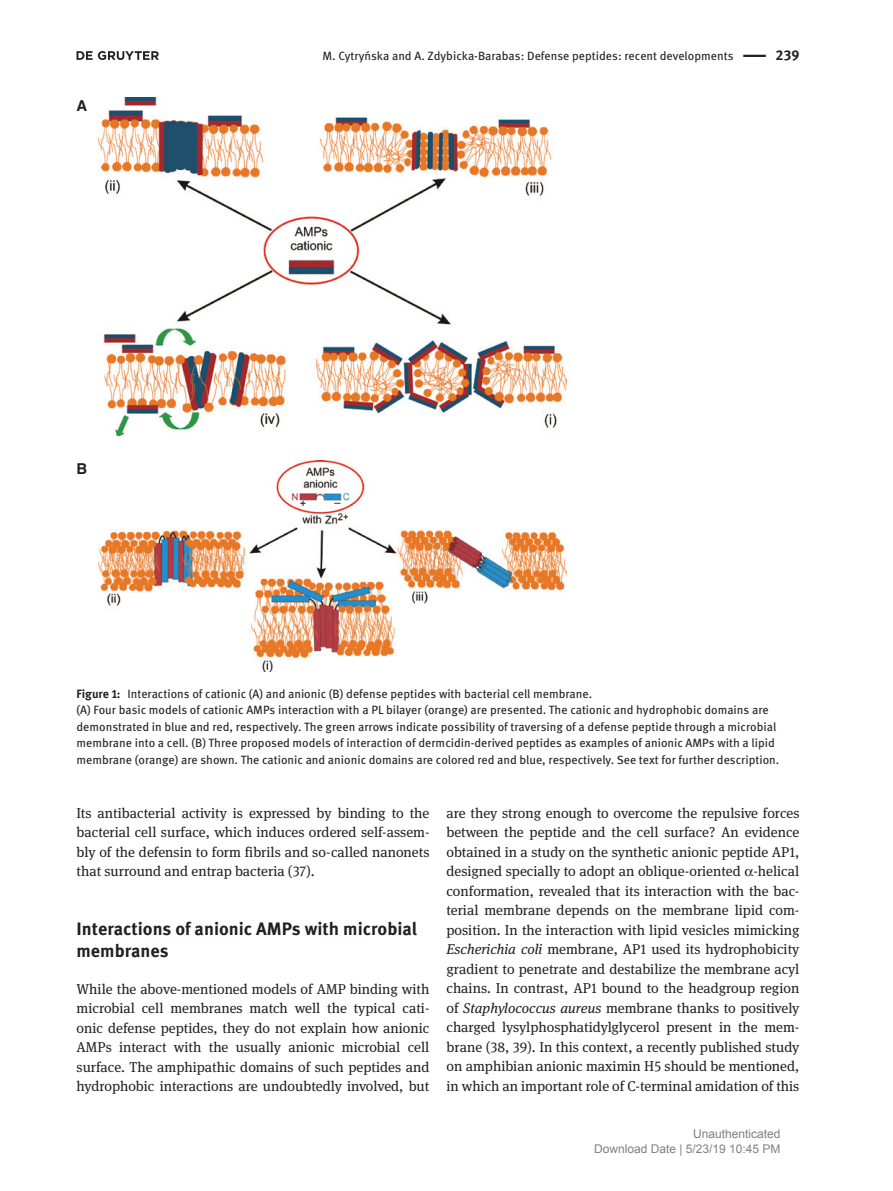
<style>
.page{position:relative;width:893px;height:1191px;background:#fff}
.page>*{position:absolute;margin:0;border:0;box-sizing:border-box;transform-origin:0 0}
.t1{font:700 18px/22.5px "DG Meta Science";color:#231f20}
.t2{font:700 15px "Helvetica";color:#231f20}
.t3{font:14.25px/19.5px "DG Meta Serif Science";color:#231f20;text-align:justify}
.t4{font:700 14.25px "DG Meta Science";color:#231f20}
.t5{font:12px/16.5px "DG Meta Science";color:#231f20}
.t6{font:12px/15px "Arial";color:#808080;text-align:right}
.s1{font-weight:700}
.s2{font-style:italic}
</style>
<div class="page">
<hr style="left:743px;top:55px;width:23px;height:2px;background:#231f20">
<img style="left:98px;top:460px;width:468px;height:211px">
<img style="left:98px;top:98px;width:469px;height:338px">
<svg style="left:77px;top:51px;width:82px;height:9px"></svg>
<p class="t2" style="left:77px;top:96px;width:12px">A</p>
<p class="t2" style="left:77px;top:460px;width:12px">B</p>
<p class="t5" style="left:322px;top:47px;width:412px">M. Cytryńska and A. Zdybicka-Barabas: Defense peptides: recent developments</p>
<p class="t4" style="left:776px;top:44px;width:25px">239</p>
<p class="t5" style="left:77px;top:684px;width:704px"><span class="s1">Figure 1:</span> Interactions of cationic (A) and anionic (B) defense peptides with bacterial cell membrane.<br>(A) Four basic models of cationic AMPs interaction with a PL bilayer (orange) are presented. The cationic and hydrophobic domains are demonstrated in blue and red, respectively. The green arrows indicate possibility of traversing of a defense peptide through a microbial membrane into a cell. (B) Three proposed models of interaction of dermcidin-derived peptides as examples of anionic AMPs with a lipid membrane (orange) are shown. The cationic and anionic domains are colored red and blue, respectively. See text for further description.</p>
<p class="t3" style="left:77px;top:803px;width:354px">Its antibacterial activity is expressed by binding to the bacterial cell surface, which induces ordered self-assem&shy;bly of the defensin to form fibrils and so-called nanonets that surround and entrap bacteria (37).</p>
<p class="t1" style="left:77px;top:917px;width:342px">Interactions of anionic AMPs with microbial membranes</p>
<p class="t3" style="left:77px;top:978px;width:354px">While the above-mentioned models of AMP binding with microbial cell membranes match well the typical cati&shy;onic defense peptides, they do not explain how anionic AMPs interact with the usually anionic microbial cell surface. The amphipathic domains of such peptides and hydrophobic interactions are undoubtedly involved, but</p>
<p class="t3" style="left:446px;top:803px;width:354px">are they strong enough to overcome the repulsive forces between the peptide and the cell surface? An evidence obtained in a study on the synthetic anionic peptide AP1, designed specially to adopt an oblique-oriented -helical conformation, revealed that its interaction with the bac&shy;terial membrane depends on the membrane lipid com&shy;position. In the interaction with lipid vesicles mimicking <span class="s2">Escherichia coli</span> membrane, AP1 used its hydrophobicity gradient to penetrate and destabilize the membrane acyl chains. In contrast, AP1 bound to the headgroup region of <span class="s2">Staphylococcus aureus</span> membrane thanks to positively charged lysylphosphatidylglycerol present in the mem&shy;brane (38, 39). In this context, a recently published study on amphibian anionic maximin H5 should be mentioned, in which an important role of C-terminal amidation of this</p>
<p class="t6" style="left:594px;top:1127px;width:188px">Unauthenticated<br>Download Date | 5/23/19 10:45 PM</p>
</div>
